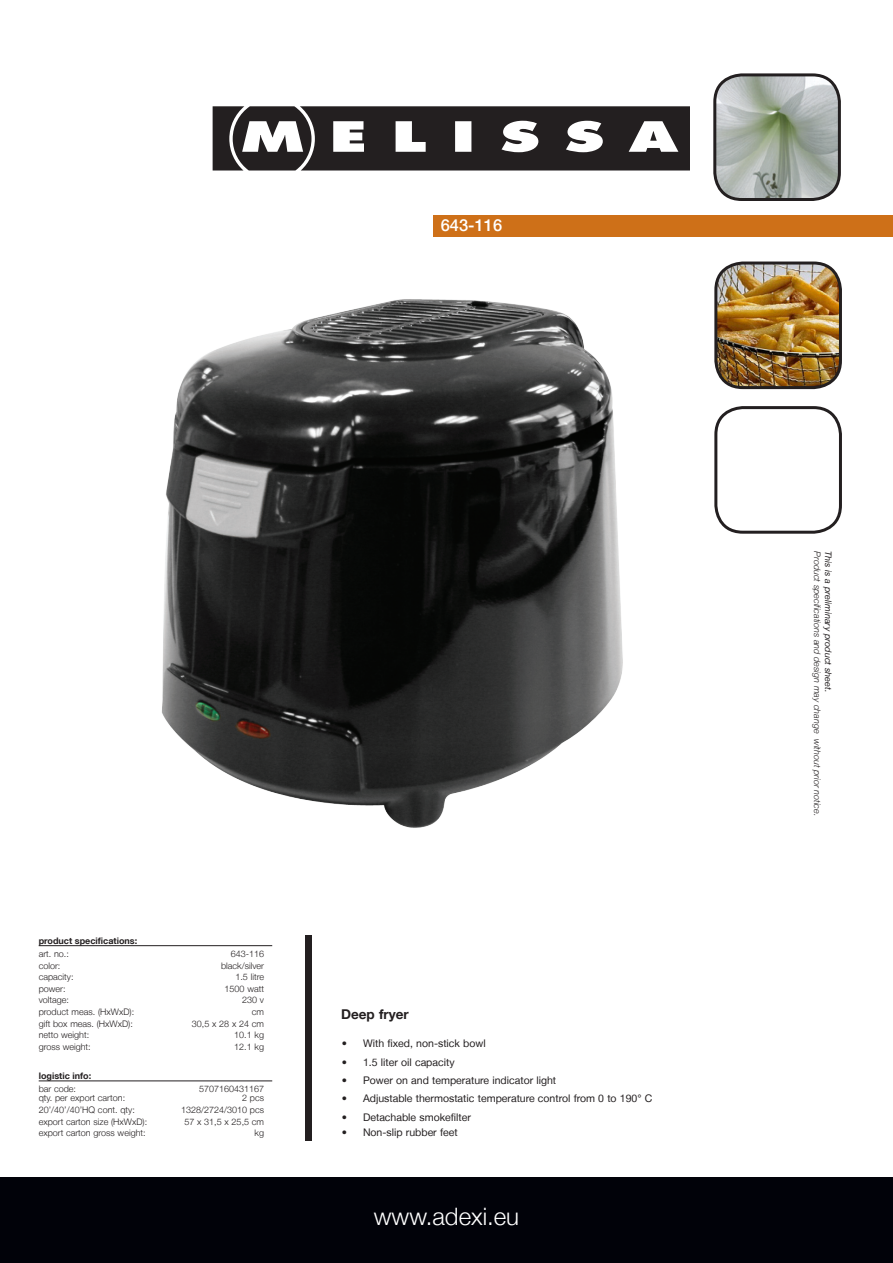
<style>
.page{position:relative;width:893px;height:1263px;background:#fff}
.page>*{position:absolute;margin:0;border:0;box-sizing:border-box;transform-origin:0 0}
.Normal{font:300 24px "Helvetica Neue LT";color:#fff}
.t1{font:500 16.5px "Helvetica Neue LT";color:#fff}
.Overskrift{font:700 13.5px "Helvetica Neue LT";color:#231f20}
.nybullet{font:10.5px "Helvetica Neue LT";color:#231f20}
.features{font:300 9px "Helvetica Neue LT";color:#231f20}
.brød_form{font:300 9px "Helvetica Neue LT";color:#231f20}
.Normal-2{font:italic 300 9px "Helvetica Neue LT";color:#231f20}
.fed_spec{font:700 9px "Helvetica Neue LT";color:#231f20}
.Normal-3{font:italic 9px "Helvetica Neue LT";letter-spacing:-.005em;color:#231f20}
</style>
<div class="page">
<img style="left:162px;top:299px;width:461px;height:529px">
<div style="left:0;top:1178px;width:893px;height:85px;background:#010209"></div>
<div style="left:434px;top:216px;width:459px;height:21px;background:#ce7018"></div>
<svg style="left:213px;top:106px;width:477px;height:64px"></svg>
<img style="left:716px;top:75px;width:123px;height:124px;border-radius:27px">
<div style="left:713px;top:73px;width:128px;height:128px;border:3px solid #231f20;border-radius:27px"></div>
<div style="left:306px;top:935px;width:6px;height:206px;background:#231f20"></div>
<img style="left:716px;top:263px;width:124px;height:125px;border-radius:27px">
<div style="left:714px;top:261px;width:128px;height:128px;border:3px solid #231f20;border-radius:27px"></div>
<hr style="left:39px;top:945px;width:233px;height:1px;background:#231f20">
<hr style="left:39px;top:1080px;width:233px;height:1px;background:#231f20">
<div style="left:714px;top:406px;width:128px;height:128px;border:3px solid #231f20;border-radius:27px"></div>
<p class="t1" style="left:441px;top:215px;width:63px">643-116</p>
<p class="fed_spec" style="left:39px;top:935px;width:100px">product specifications:</p>
<p class="features" style="left:39px;top:948px;width:32px">art. no.:</p>
<p class="features" style="left:231px;top:948px;width:35px">643-116</p>
<p class="features" style="left:39px;top:960px;width:23px">color:</p>
<p class="features" style="left:221px;top:960px;width:45px">black/silver</p>
<p class="features" style="left:39px;top:972px;width:36px">capacity:</p>
<p class="features" style="left:235px;top:972px;width:30px">1.5 litre</p>
<p class="features" style="left:39px;top:983px;width:28px">power:</p>
<p class="features" style="left:225px;top:983px;width:41px">1500 watt</p>
<p class="features" style="left:39px;top:995px;width:32px">voltage:</p>
<p class="features" style="left:242px;top:995px;width:23px">230 v</p>
<p class="features" style="left:39px;top:1006px;width:97px">product meas. (HxWxD):</p>
<p class="features" style="left:252px;top:1006px;width:14px">cm</p>
<p class="features" style="left:39px;top:1018px;width:96px">gift box meas. (HxWxD):</p>
<p class="features" style="left:192px;top:1018px;width:74px">30,5 x 28 x 24 cm</p>
<p class="features" style="left:39px;top:1029px;width:52px">netto weight:</p>
<p class="features" style="left:234px;top:1029px;width:31px">10.1 kg</p>
<p class="features" style="left:39px;top:1041px;width:54px">gross weight:</p>
<p class="features" style="left:234px;top:1041px;width:31px">12.1 kg</p>
<p class="fed_spec" style="left:39px;top:1070px;width:54px">logistic info:</p>
<p class="brød_form" style="left:39px;top:1084px;width:39px">bar code:</p>
<p class="brød_form" style="left:199px;top:1084px;width:67px">5707160431167</p>
<p class="brød_form" style="left:39px;top:1093px;width:88px">qty. per export carton:</p>
<p class="brød_form" style="left:242px;top:1093px;width:23px">2 pcs</p>
<p class="brød_form" style="left:39px;top:1104px;width:98px">20’/40’/40’HQ cont. qty:</p>
<p class="brød_form" style="left:181px;top:1104px;width:84px">1328/2724/3010 pcs</p>
<p class="brød_form" style="left:39px;top:1116px;width:110px">export carton size (HxWxD):</p>
<p class="brød_form" style="left:184px;top:1116px;width:81px">57 x 31,5 x 25,5 cm</p>
<p class="brød_form" style="left:39px;top:1127px;width:108px">export carton gross weight:</p>
<p class="brød_form" style="left:255px;top:1127px;width:11px">kg</p>
<p class="Overskrift" style="left:341px;top:1005px;width:69px">Deep fryer</p>
<p class="nybullet" style="left:342px;top:1037px;width:146px">• With fixed, non-stick bowl</p>
<p class="nybullet" style="left:342px;top:1055px;width:115px">• 1.5 liter oil capacity</p>
<p class="nybullet" style="left:342px;top:1074px;width:216px">• Power on and temperature indicator light</p>
<p class="nybullet" style="left:342px;top:1092px;width:312px">• Adjustable thermostatic temperature control from 0 to 190° C</p>
<p class="nybullet" style="left:342px;top:1111px;width:131px">• Detachable smokefilter</p>
<p class="nybullet" style="left:342px;top:1126px;width:118px">• Non-slip rubber feet</p>
<p class="Normal" style="left:374px;top:1201px;width:147px">www.adexi.eu</p>
<p class="Normal-2" style="left:823px;top:551px;width:267px;rotate:90deg">Product specifications and design may change without prior notice.</p>
<p class="Normal-3" style="left:834px;top:551px;width:143px;rotate:90deg">This is a preliminary product sheet.</p>
</div>
